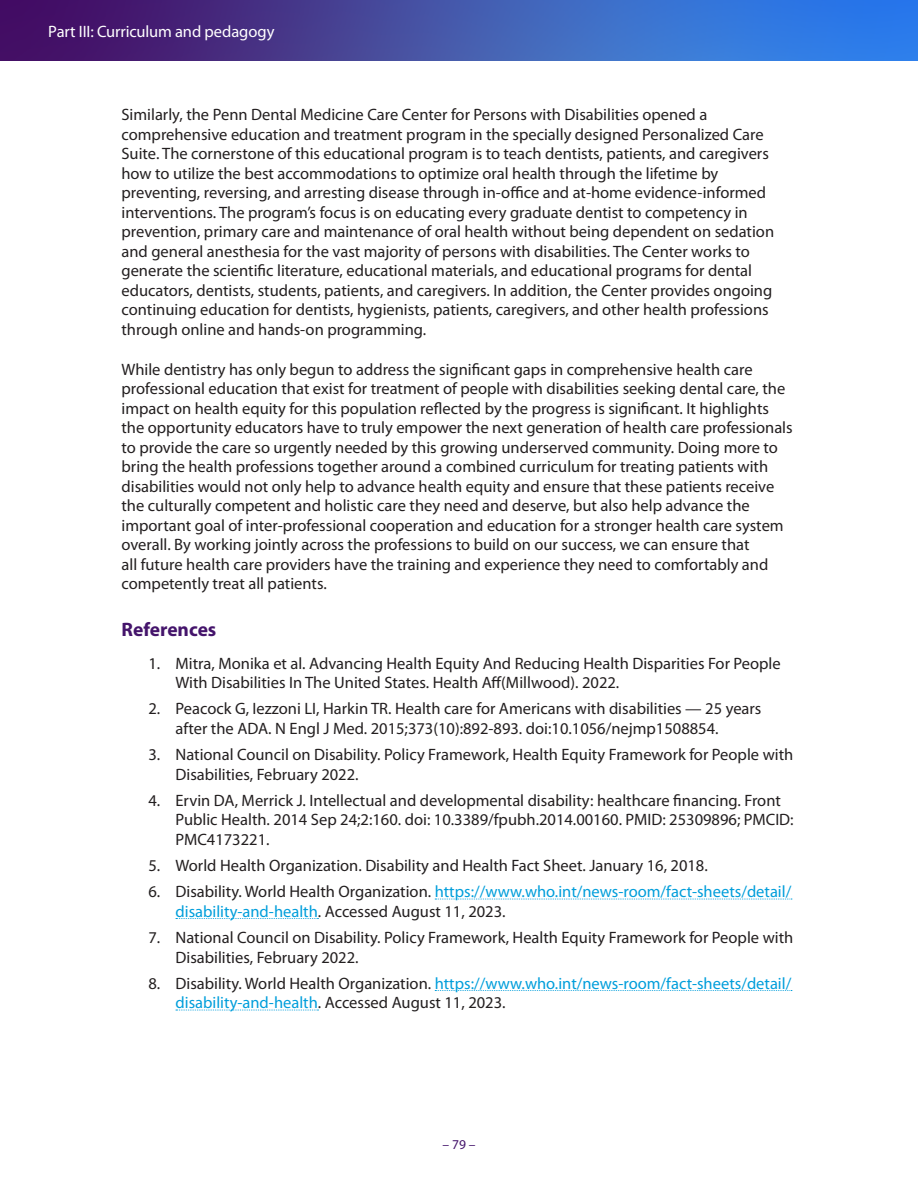
<style>
.page{position:relative;width:918px;height:1188px;background:#fff}
.page>*{position:absolute;margin:0;border:0;box-sizing:border-box;transform-origin:0 0}
.Body1{font:700 19.5px "Myriad Pro";color:#44146b}
.Body1-2{font:16.5px/19.5px "Myriad Pro";color:#231f20}
.Bullets1{font:16.5px/19.5px "Myriad Pro";color:#231f20}
.Bullets1-2{font:16.5px/19.5px "Myriad Pro";color:#009edb}
.t1{font:16.5px "Myriad Pro";letter-spacing:-.005em;color:#fff}
.t2{font:13.5px "Myriad Pro";color:#44146b}
.s1{color:#231f20}
</style>
<div class="page">
<svg style="left:0;top:0;width:918px;height:60px;background:#3f50aa"></svg>
<svg style="left:435px;top:899px;width:357px;height:1px"></svg>
<svg style="left:176px;top:918px;width:142px;height:1px"></svg>
<svg style="left:435px;top:990px;width:357px;height:1px"></svg>
<svg style="left:176px;top:1010px;width:142px;height:1px"></svg>
<p class="t1" style="left:48px;top:21px;width:228px">Part III: Curriculum and pedagogy</p>
<p class="Body1-2" style="left:122px;top:105px;width:654px">Similarly, the Penn Dental Medicine Care Center for Persons with Disabilities opened a comprehensive education and treatment program in the specially designed Personalized Care Suite. The cornerstone of this educational program is to teach dentists, patients, and caregivers how to utilize the best accommodations to optimize oral health through the lifetime by preventing, reversing, and arresting disease through in-office and at-home evidence-informed interventions. The program’s focus is on educating every graduate dentist to competency in prevention, primary care and maintenance of oral health without being dependent on sedation and general anesthesia for the vast majority of persons with disabilities. The Center works to generate the scientific literature, educational materials, and educational programs for dental educators, dentists, students, patients, and caregivers. In addition, the Center provides ongoing continuing education for dentists, hygienists, patients, caregivers, and other health professions through online and hands-on programming.</p>
<p class="Body1-2" style="left:122px;top:359px;width:673px">While dentistry has only begun to address the significant gaps in comprehensive health care professional education that exist for treatment of people with disabilities seeking dental care, the impact on health equity for this population reflected by the progress is significant. It highlights the opportunity educators have to truly empower the next generation of health care professionals to provide the care so urgently needed by this growing underserved community. Doing more to bring the health professions together around a combined curriculum for treating patients with disabilities would not only help to advance health equity and ensure that these patients receive the culturally competent and holistic care they need and deserve, but also help advance the important goal of inter-professional cooperation and education for a stronger health care system overall. By working jointly across the professions to build on our success, we can ensure that<br>all future health care providers have the training and experience they need to comfortably and competently treat all patients.</p>
<p class="Body1" style="left:122px;top:616px;width:96px">References</p>
<p class="Bullets1" style="left:176px;top:653px;width:607px;text-indent:-27px">1. Mitra, Monika et al. Advancing Health Equity And Reducing Health Disparities For People<br>With Disabilities In The United States. Health Aff(Millwood). 2022.</p>
<p class="Bullets1" style="left:176px;top:699px;width:587px;text-indent:-27px">2. Peacock G, Iezzoni LI, Harkin TR. Health care for Americans with disabilities — 25 years after the ADA. N Engl J Med. 2015;373(10):892-893. doi:10.1056/nejmp1508854.</p>
<p class="Bullets1" style="left:176px;top:745px;width:619px;text-indent:-27px">3. National Council on Disability. Policy Framework, Health Equity Framework for People with<br>Disabilities, February 2022.</p>
<p class="Bullets1" style="left:176px;top:790px;width:620px;text-indent:-27px">4. Ervin DA, Merrick J. Intellectual and developmental disability: healthcare financing. Front<br>Public Health. 2014 Sep 24;2:160. doi: 10.3389/fpubh.2014.00160. PMID: 25309896; PMCID:<br>PMC4173221.</p>
<p class="Bullets1" style="left:148px;top:856px;width:561px">5. World Health Organization. Disability and Health Fact Sheet. January 16, 2018.</p>
<p class="Bullets1-2" style="left:176px;top:882px;width:617px;text-indent:-27px"><span class="s1">6. Disability. World Health Organization.</span> https://www.who.int/news-room/fact-sheets/detail/ disability-and-health<span class="s1">. Accessed August 11, 2023.</span></p>
<p class="Bullets1" style="left:176px;top:928px;width:619px;text-indent:-27px">7. National Council on Disability. Policy Framework, Health Equity Framework for People with<br>Disabilities, February 2022.</p>
<p class="Bullets1-2" style="left:176px;top:973px;width:617px;text-indent:-27px"><span class="s1">8. Disability. World Health Organization.</span> https://www.who.int/news-room/fact-sheets/detail/ disability-and-health<span class="s1">. Accessed August 11, 2023.</span></p>
<p class="t2" style="left:442px;top:1136px;width:35px">– 79 –</p>
</div>
